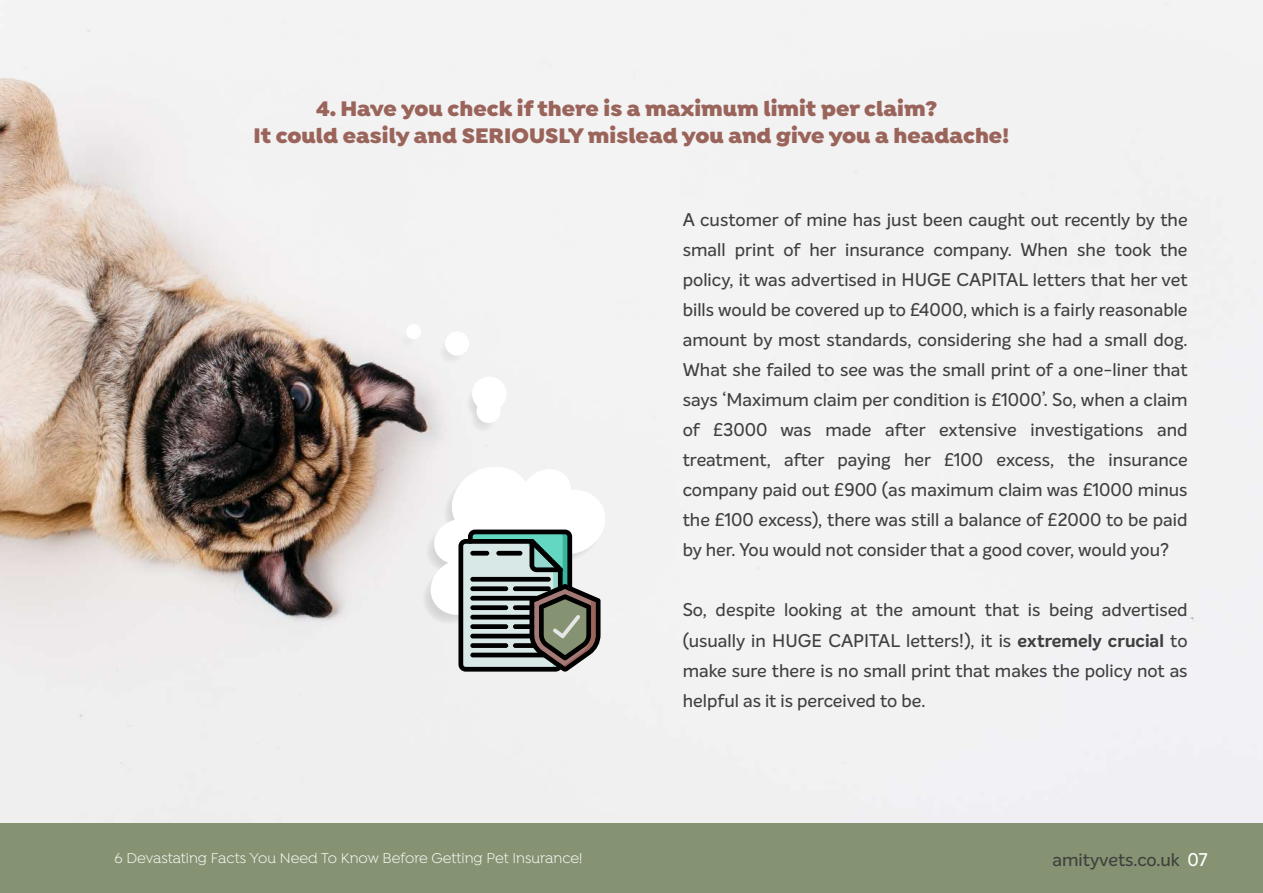
<style>
.page{position:relative;width:1263px;height:893px;background:#fff}
.page>*{position:absolute;margin:0;border:0;box-sizing:border-box;transform-origin:0 0}
.t1{font:900 22.5px/27px "Isidora";color:#9a645b;text-align:center}
.t2{font:500 18px/30px "Intelo Alt";color:#3f3f3f;text-align:justify}
.t3{font:15px "Isidora";color:#fff}
.s1{font-weight:700}
.s2{color:#fff}
</style>
<div class="page">
<img style="left:0;top:0;width:1263px;height:824px">
<div style="left:439px;top:340px;width:24px;height:24px;background:#eaeaea;border-radius:50%"></div>
<div style="left:400px;top:333px;width:15px;height:15px;background:#eeedee;border-radius:50%"></div>
<svg style="left:466px;top:376px;width:40px;height:56px"></svg>
<div style="left:445px;top:332px;width:24px;height:24px;background:#fff;border-radius:50%"></div>
<div style="left:406px;top:324px;width:15px;height:15px;background:#fff;border-radius:50%"></div>
<svg style="left:422px;top:462px;width:188px;height:210px"></svg>
<div style="left:0;top:824px;width:1263px;height:69px;background:#859372"></div>
<p class="t1" style="left:254px;top:95px;width:757px">4. Have you check if there is a maximum limit per claim?<br>It could easily and SERIOUSLY mislead you and give you a headache!</p>
<p class="t2" style="left:683px;top:205px;width:506px">A customer of mine has just been caught out recently by the small print of her insurance company. When she took the policy, it was advertised in HUGE CAPITAL letters that her vet bills would be covered up to £4000, which is a fairly reasonable amount by most standards, considering she had a small dog.<br>What she failed to see was the small print of a one-liner that says ‘Maximum claim per condition is £1000’. So, when a claim of £3000 was made after extensive investigations and treatment, after paying her £100 excess, the insurance company paid out £900 (as maximum claim was £1000 minus the £100 excess), there was still a balance of £2000 to be paid by her. You would not consider that a good cover, would you?</p>
<p class="t2" style="left:683px;top:595px;width:506px">So, despite looking at the amount that is being advertised (usually in HUGE CAPITAL letters!), it is <span class="s1">extremely crucial</span> to make sure there is no small print that makes the policy not as helpful as it is perceived to be.</p>
<p class="t3" style="left:114px;top:849px;width:469px">6 Devastating Facts You Need To Know Before Getting Pet Insurance!</p>
<p class="t2" style="left:1052px;top:845px;width:157px">amityvets.co.uk <span class="s2">07</span></p>
</div>
